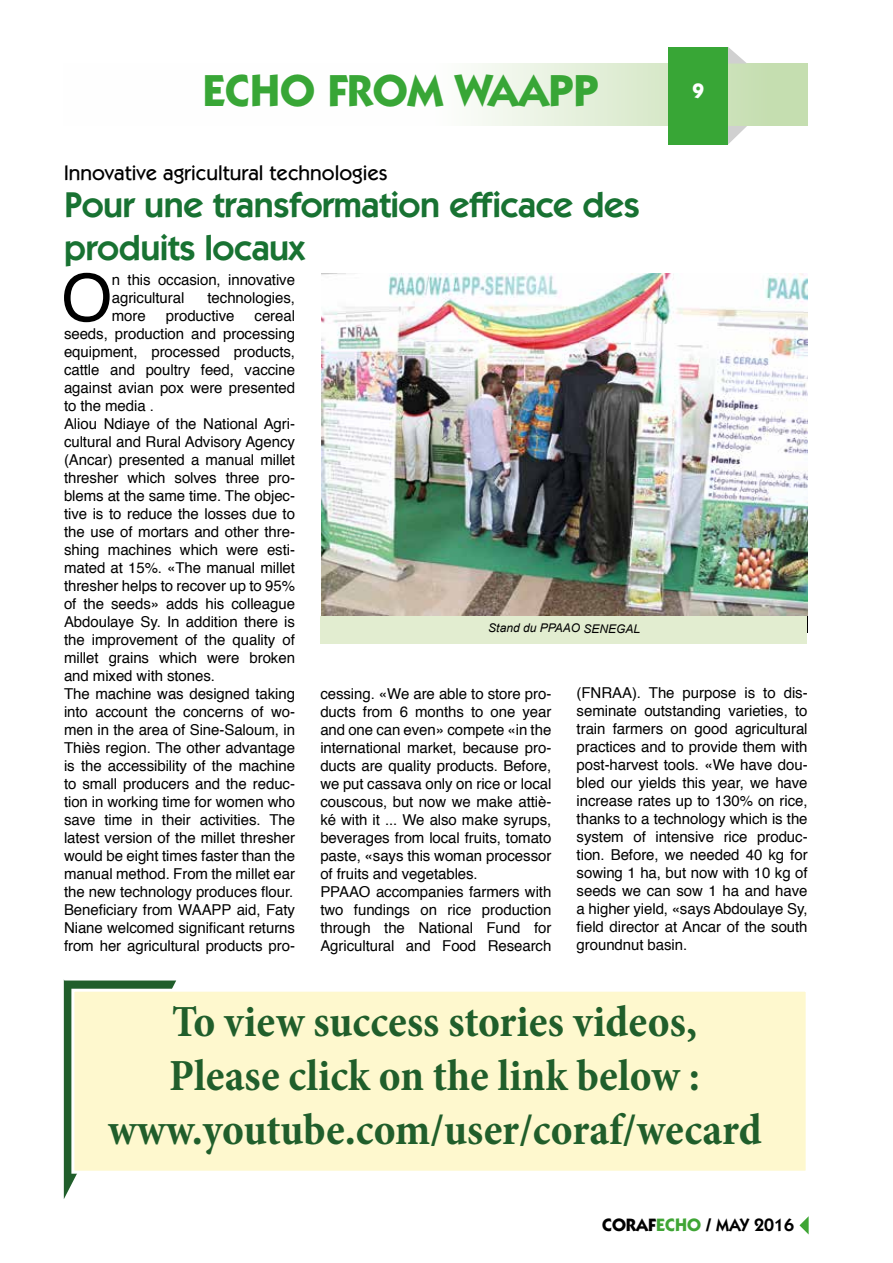
<style>
.page{position:relative;width:893px;height:1263px;background:#fff}
.page>*{position:absolute;margin:0;border:0;box-sizing:border-box;transform-origin:0 0}
.t1{font:65.25px "Helvetica";color:#000}
.t2{font:700 condensed 45px/54px "Minion Pro";color:#205e2b;text-align:center}
.t3{font:700 45px "Itc Kabel";color:#38a636}
.t4{font:600 36px/43.2px "Itc Kabel";letter-spacing:-.01em;color:#187232}
.t5{font:500 21px "Itc Kabel";color:#000}
.t6{font:700 21px "Itc Kabel";color:#fff}
.t7{font:600 18px "Itc Kabel";color:#000}
.t8{font:15px/18px "Helvetica";letter-spacing:-.005em;color:#000}
.t9{font:italic 12px "Arial";color:#000}
.s1{font-weight:700}
.s2{font-weight:700;color:#3fa535}
</style>
<div class="page">
<svg style="left:474px;top:64px;width:334px;height:62px;background:#dcebd0"></svg>
<div style="left:669px;top:47px;width:59px;height:98px;background:#38a636"></div>
<svg style="left:728px;top:47px;width:19px;height:17px"></svg>
<svg style="left:728px;top:126px;width:19px;height:18px"></svg>
<svg style="left:799px;top:1216px;width:10px;height:18px"></svg>
<img style="left:321px;top:274px;width:486px;height:342px">
<div style="left:320px;top:616px;width:487px;height:28px;background:#e2edd0"></div>
<svg style="left:64px;top:980px;width:112px;height:219px"></svg>
<div style="left:71px;top:989px;width:738px;height:185px;background:#fef8ce;border:3px solid #fff"></div>
<h2 class="t3" style="left:203px;top:63px;width:398px">ECHO FROM WAAPP</h2>
<h3 class="t6" style="left:692px;top:78px;width:13px">9</h3>
<h3 class="t5" style="left:64px;top:161px;width:325px">Innovative agricultural technologies</h3>
<h3 class="t4" style="left:64px;top:183px;width:577px">Pour une transformation efficace des produits locaux</h3>
<h1 class="t1" style="left:61px;top:248px;width:52px">O</h1>
<p class="t8" style="left:112px;top:271px;width:185px">n this occasion, innovative agricultural</p>
<p class="t8" style="left:208px;top:289px;width:89px">technologies,</p>
<p class="t8" style="left:112px;top:307px;width:35px">more</p>
<p class="t8" style="left:166px;top:307px;width:70px">productive</p>
<p class="t8" style="left:64px;top:307px;width:233px;text-indent:191px">cereal seeds, production and processing equipment, processed products, cattle and poultry feed, vaccine against avian pox were presented to the media .<br>Aliou Ndiaye of the National Agri&shy;cultural and Rural Advisory Agency (Ancar) presented a manual millet thresher which solves three pro&shy;blems at the same time. The objec&shy;tive is to reduce the losses due to the use of mortars and other thre&shy;shing machines which were esti&shy;mated at 15%. «The manual millet thresher helps to recover up to 95% of the seeds» adds his colleague<br>Abdoulaye Sy. In addition there is the improvement of the quality of millet grains which were broken and mixed with stones.<br>The machine was designed taking into account the concerns of wo&shy;men in the area of Sine-Saloum, in<br>Thiès region. The other advantage is the accessibility of the machine to small producers and the reduc&shy;tion in working time for women who save time in their activities. The latest version of the millet thresher would be eight times faster than the manual method. From the millet ear the new technology produces flour.<br>Beneficiary from WAAPP aid, Faty<br>Niane welcomed significant returns from her agricultural products pro-</p>
<p class="t9" style="left:488px;top:620px;width:153px">Stand du PPAAO SENEGAL</p>
<p class="t8" style="left:320px;top:685px;width:233px">cessing. «We are able to store pro&shy;ducts from 6 months to one year and one can even» compete «in the international market, because pro&shy;ducts are quality products. Before, we put cassava only on rice or local couscous, but now we make attiè&shy;ké with it ... We also make syrups, beverages from local fruits, tomato paste, «says this woman processor of fruits and vegetables.<br>PPAAO accompanies farmers with two fundings on rice production through the National Fund for<br>Agricultural and Food Research</p>
<p class="t8" style="left:577px;top:684px;width:233px;text-align:justify">(FNRAA). The purpose is to dis&shy;seminate outstanding varieties, to train farmers on good agricultural practices and to provide them with post-harvest tools. «We have dou&shy;bled our yields this year, we have increase rates up to 130% on rice, thanks to a technology which is the system of intensive rice produc&shy;tion. Before, we needed 40 kg for sowing 1 ha, but now with 10 kg of seeds we can sow 1 ha and have a higher yield, «says Abdoulaye Sy, field director at Ancar of the south groundnut basin.</p>
<h2 class="t2" style="left:108px;top:995px;width:655px">To view success stories videos,<br>Please click on the link below : www.youtube.com/user/coraf/wecard</h2>
<p class="t7" style="left:602px;top:1214px;width:194px"><span class="s1">CORAF</span><span class="s2">ECHO</span> <span class="s1">/</span> MAY 2016</p>
</div>
